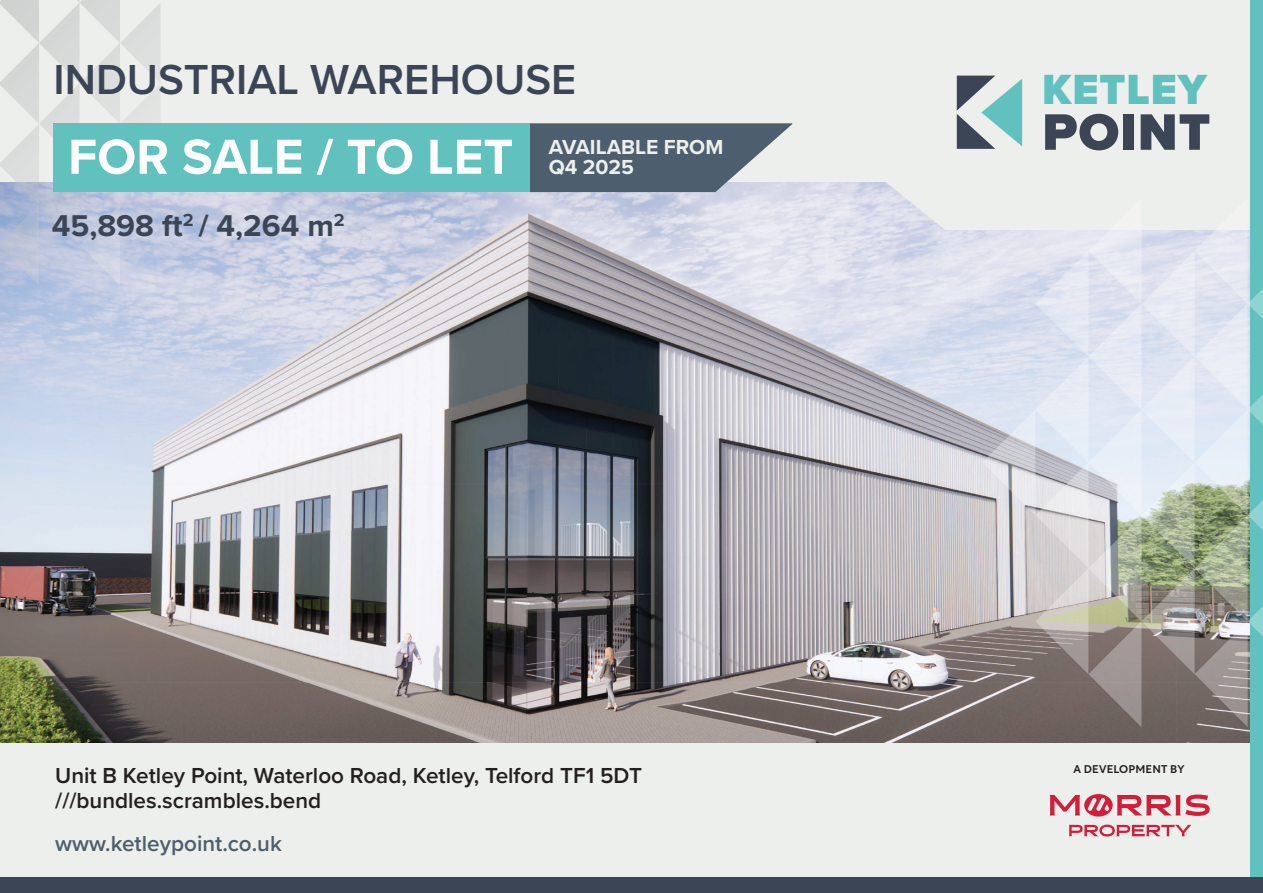
<style>
.page{position:relative;width:1263px;height:893px;background:#edefec}
.page>*{position:absolute;margin:0;border:0;box-sizing:border-box;transform-origin:0 0}
.t1{font:900 53.1px "Proxima Nova";letter-spacing:.02em;color:#3b4555}
.t2{font:700 51px "Proxima Nova";color:#fff}
.t3{font:900 43.8px "Proxima Nova";letter-spacing:.02em;color:#60c1bf}
.t4{font:600 43.5px "Proxima Nova";color:#3b4555}
.t5{font:700 31.2px "Proxima Nova";color:#3b4555}
.t6{font:600 22.5px/25.2px "Proxima Nova";color:#231f20}
.t7{font:600 22.5px "Proxima Nova";color:#4d5f6e}
.t8{font:700 21px "Proxima Nova";color:#edefec}
.t9{font:500 11.1px "Rustica";letter-spacing:.02em;color:#231f20}
</style>
<div class="page">
<img style="left:0;top:192px;width:1250px;height:550px">
<svg style="left:742px;top:75px;width:253px;height:155px"></svg>
<div style="left:946px;top:94px;width:317px;height:136px;background:#edefec"></div>
<svg style="left:957px;top:76px;width:65px;height:73px"></svg>
<svg style="left:1069px;top:825px;width:122px;height:11px"></svg>
<svg style="left:1050px;top:794px;width:160px;height:22px"></svg>
<div style="left:1250px;top:0;width:13px;height:893px;background:#60c1bf"></div>
<div style="left:0;top:877px;width:1263px;height:16px;background:#3b4555"></div>
<svg style="left:982px;top:230px;width:281px;height:497px"></svg>
<svg style="left:0;top:0;width:161px;height:286px"></svg>
<svg style="left:530px;top:123px;width:262px;height:69px;background:#637280"></svg>
<div style="left:54px;top:123px;width:476px;height:69px;background:#60c1bf"></div>
<h3 class="t4" style="left:54px;top:47px;width:524px">INDUSTRIAL WAREHOUSE</h3>
<h2 class="t2" style="left:68px;top:119px;width:446px">FOR SALE / TO LET</h2>
<h3 class="t5" style="left:52px;top:202px;width:294px">45,898 ft<sup>2</sup> / 4,264 m<sup>2</sup></h3>
<p class="t8" style="left:549px;top:131px;width:176px">AVAILABLE FROM</p>
<p class="t8" style="left:549px;top:152px;width:87px">Q4 2025</p>
<p class="t6" style="left:55px;top:762px;width:588px">Unit B Ketley Point, Waterloo Road, Ketley, Telford TF1 5DT ///bundles.scrambles.bend</p>
<p class="t7" style="left:55px;top:827px;width:228px">www.ketleypoint.co.uk</p>
<h3 class="t3" style="left:1042px;top:57px;width:166px">KETLEY</h3>
<h1 class="t1" style="left:1042px;top:92px;width:170px">POINT</h1>
<p class="t9" style="left:1073px;top:760px;width:112px">A DEVELOPMENT BY</p>
</div>
